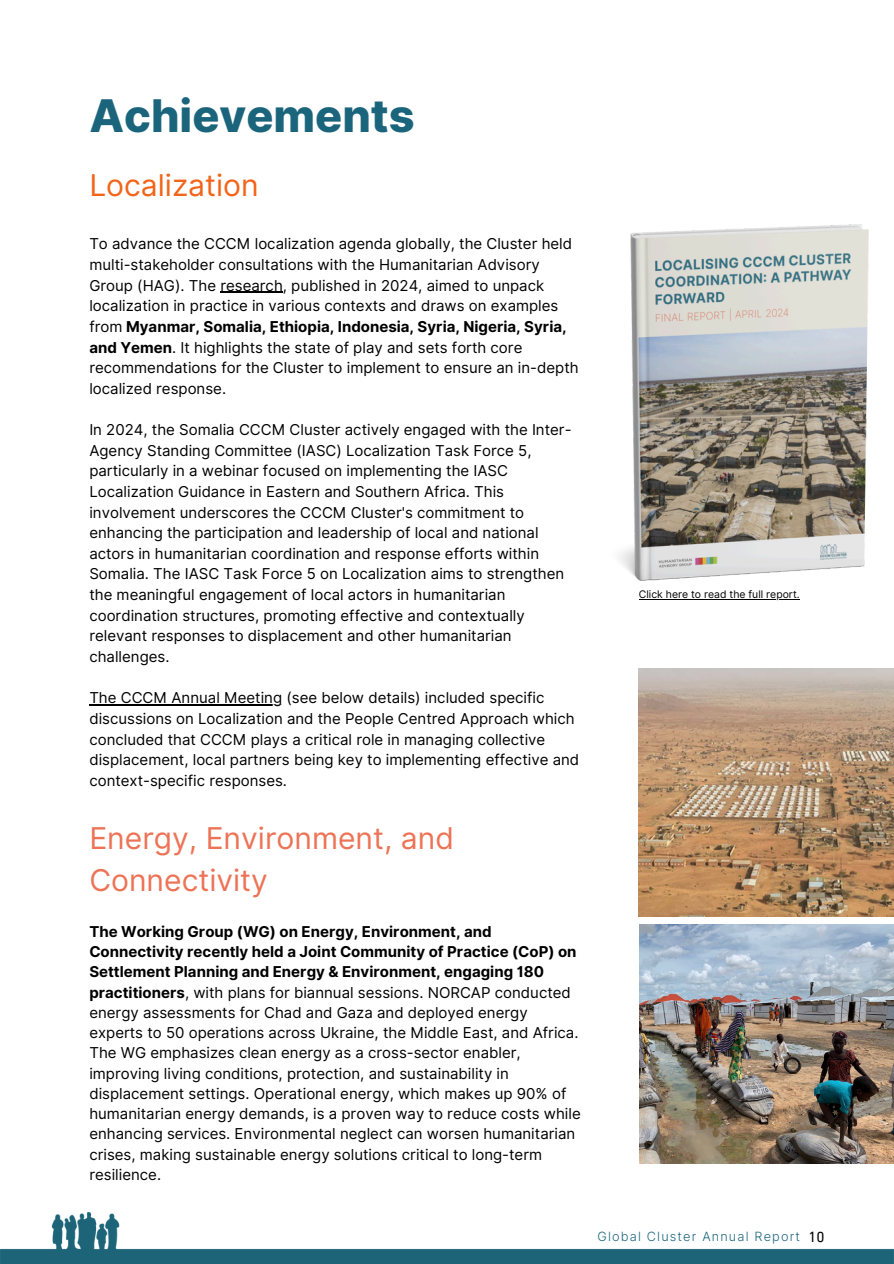
<style>
.page{position:relative;width:894px;height:1264px;background:#fff}
.page>*{position:absolute;margin:0;border:0;box-sizing:border-box;transform-origin:0 0}
.t1{font:800 45px "Inter";color:#1b657c}
.t2{font:30px/41.7px "Inter";color:#ed7356}
.t3{font:30px "Inter";color:#f26419}
.t4{font:15px/20.7px "Inter";color:#000}
.t5{font:15px "DIN Next LT Arabic";color:#000}
.t6{font:300 12.75px "Inter";letter-spacing:.095em;color:#1b657c}
.t7{font:10.5px "Inter";color:#000}
.s1{font-weight:700}
</style>
<div class="page">
<img style="left:0;top:1212px;width:893px;height:51px">
<img style="left:619px;top:224px;width:249px;height:356px">
<hr style="left:220px;top:292px;width:63px;height:1px;background:#000">
<hr style="left:89px;top:704px;width:193px;height:1px;background:#000">
<img style="left:639px;top:924px;width:254px;height:239px">
<hr style="left:638px;top:599px;width:161px;height:1px;background:#000">
<img style="left:638px;top:668px;width:255px;height:248px">
<p class="t1" style="left:89px;top:88px;width:327px">Achievements</p>
<h3 class="t3" style="left:89px;top:167px;width:171px">Localization</h3>
<h1 class="t4" style="left:89px;top:233px;width:490px">To advance the CCCM localization agenda globally, the Cluster held multi-stakeholder consultations with the Humanitarian Advisory Group (HAG). The research, published in 2024, aimed to unpack localization in practice in various contexts and draws on examples from <span class="s1">Myanmar, Somalia, Ethiopia, Indonesia, Syria, Nigeria, Syria, and Yemen</span>. It highlights the state of play and sets forth core recommendations for the Cluster to implement to ensure an in-depth localized response.</h1>
<h2 class="t4" style="left:89px;top:419px;width:483px">In 2024, the Somalia CCCM Cluster actively engaged with the Inter-Agency Standing Committee (IASC) Localization Task Force 5, particularly in a webinar focused on implementing the IASC Localization Guidance in Eastern and Southern Africa. This involvement underscores the CCCM Cluster's commitment to enhancing the participation and leadership of local and national actors in humanitarian coordination and response efforts within Somalia. The IASC Task Force 5 on Localization aims to strengthen the meaningful engagement of local actors in humanitarian coordination structures, promoting effective and contextually relevant responses to displacement and other humanitarian challenges.</h2>
<h3 class="t4" style="left:89px;top:687px;width:491px">The CCCM Annual Meeting (see below details) included specific discussions on Localization and the People Centred Approach which concluded that CCCM plays a critical role in managing collective displacement, local partners being key to implementing effective and context-specific responses.</h3>
<h3 class="t2" style="left:89px;top:817px;width:366px">Energy, Environment, and<br>Connectivity</h3>
<p class="t4" style="left:89px;top:921px;width:492px;line-height:20.2px"><span class="s1">The Working Group (WG) on Energy, Environment, and Connectivity recently held a Joint Community of Practice (CoP) on Settlement Planning and Energy &amp; Environment, engaging 180 practitioners</span>, with plans for biannual sessions. NORCAP conducted energy assessments for Chad and Gaza and deployed energy experts to 50 operations across Ukraine, the Middle East, and Africa.<br>The WG emphasizes clean energy as a cross-sector enabler, improving living conditions, protection, and sustainability in displacement settings. Operational energy, which makes up 90% of humanitarian energy demands, is a proven way to reduce costs while enhancing services. Environmental neglect can worsen humanitarian crises, making sustainable energy solutions critical to long-term resilience.</p>
<p class="t7" style="left:638px;top:588px;width:162px">Click here to read the full report.</p>
<h2 class="t6" style="left:597px;top:1228px;width:204px">Global Cluster Annual Report</h2>
<p class="t5" style="left:808px;top:1223px;width:18px">10</p>
</div>
